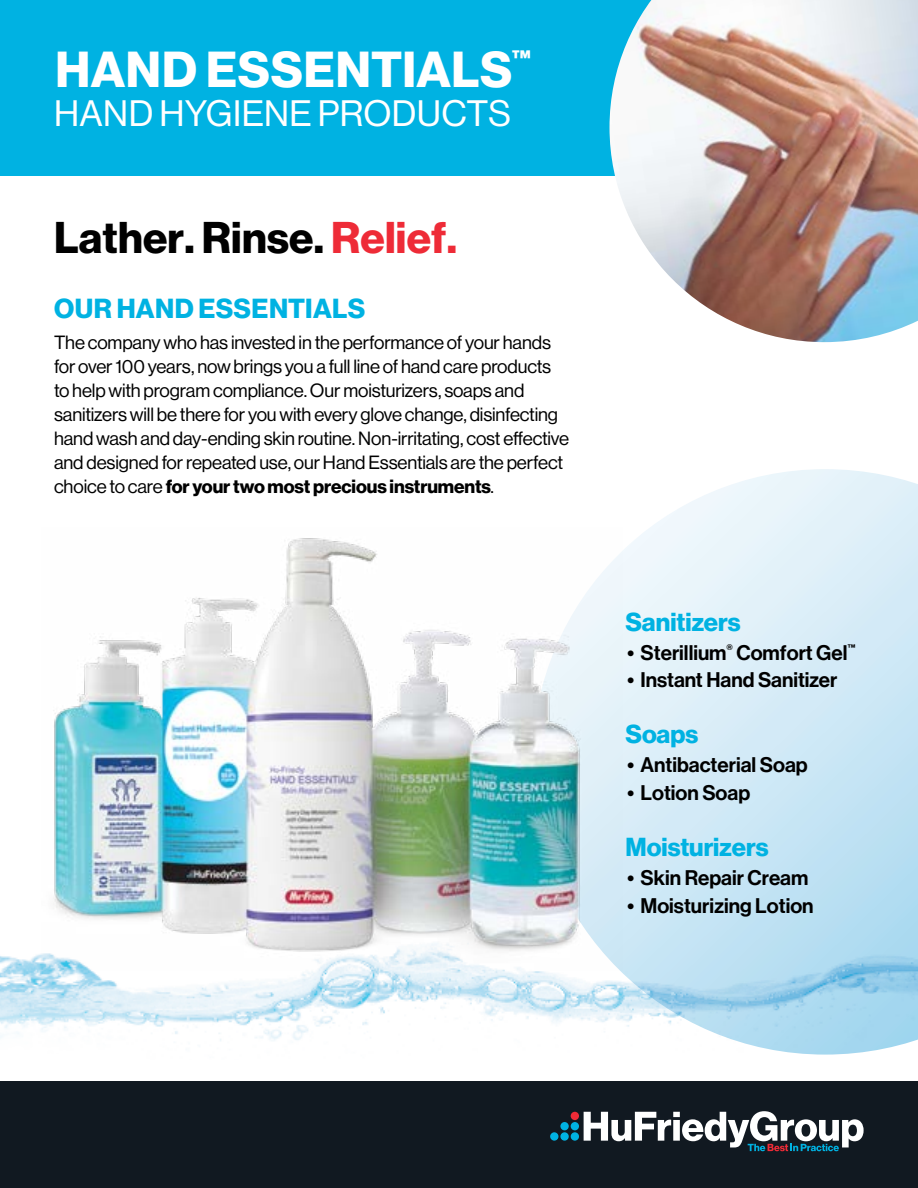
<style>
.page{position:relative;width:918px;height:1188px;background:#fff}
.page>*{position:absolute;margin:0;border:0;box-sizing:border-box;transform-origin:0 0}
.t1{font:49.5px "N Haas Grotesk DS Pro 75 Bd";letter-spacing:.01em;color:#fff}
.t2{font:43.5px "N Haas Grotesk DS Pro 75 Bd";letter-spacing:.005em;color:#000}
.t3{font:36px "N Haas Grotesk DS Pro 55 Rg";letter-spacing:.01em;color:#fff}
.t4{font:27px "N Haas Grotesk DS Pro 75 Bd";letter-spacing:.01em;color:#00b2e2}
.t5{font:25.5px "N Haas Grotesk DS Pro 75 Bd";color:#00b2e2}
.t6{font:20.7px "N Haas Grotesk DS Pro 65 Md";color:#000}
.t7{font:18.75px/24px "N Haas Grotesk DS Pro 55 Rg";letter-spacing:-.01em;color:#000}
.t8{font:18.75px "N Haas Grotesk DS Pro 75 Bd";letter-spacing:-.005em;color:#000}
.s1{color:#ee2b37}
.s2{font-family:"N Haas Grotesk DS Pro 55 Rg"}
</style>
<div class="page">
<img style="left:0;top:954px;width:532px;height:87px">
<svg style="left:532px;top:469px;width:386px;height:586px;background:#d2eaf6"></svg>
<div style="left:0;top:1081px;width:918px;height:107px;background:#111921"></div>
<div style="left:571px;top:1132px;width:8px;height:9px;background:#00b2e2;border-radius:50%"></div>
<div style="left:571px;top:1122px;width:8px;height:8px;background:#00b2e2;border-radius:50%"></div>
<div style="left:560px;top:1132px;width:9px;height:9px;background:#00b2e2;border-radius:50%"></div>
<div style="left:550px;top:1132px;width:8px;height:9px;background:#00b2e2;border-radius:50%"></div>
<div style="left:560px;top:1122px;width:9px;height:8px;background:#00b2e2;border-radius:50%"></div>
<div style="left:571px;top:1112px;width:8px;height:8px;background:#ee2b37;border-radius:50%"></div>
<svg style="left:584px;top:1111px;width:280px;height:40px"></svg>
<div style="left:0;top:0;width:918px;height:176px;background:#00b2e2"></div>
<img style="left:610px;top:0;width:308px;height:342px">
<img style="left:41px;top:527px;width:582px;height:443px">
<h1 class="t1" style="left:56px;top:41px;width:478px">HAND ESSENTIALS<sup>™</sup></h1>
<h3 class="t3" style="left:54px;top:93px;width:458px">HAND HYGIENE PRODUCTS</h3>
<h2 class="t2" style="left:54px;top:212px;width:404px">Lather. Rinse. <span class="s1">Relief.</span></h2>
<h3 class="t4" style="left:54px;top:293px;width:313px">OUR HAND ESSENTIALS</h3>
<p class="t7" style="left:54px;top:331px;width:517px">The company who has invested in the performance of your hands for over 100 years, now brings you a full line of hand care products to help with program compliance. Our moisturizers, soaps and sanitizers will be there for you with every glove change, disinfecting hand wash and day-ending skin routine. Non-irritating, cost effective and designed for repeated use, our Hand Essentials are the perfect</p>
<p class="t8" style="left:54px;top:475px;width:442px"><span class="s2">choice to care</span> for your two most precious instruments<span class="s2">.</span></p>
<h3 class="t5" style="left:625px;top:607px;width:117px">Sanitizers</h3>
<p class="t6" style="left:627px;top:641px;width:230px">• Sterillium<sup>®</sup> Comfort Gel<sup>™</sup></p>
<p class="t6" style="left:627px;top:668px;width:212px">• Instant Hand Sanitizer</p>
<h3 class="t5" style="left:625px;top:720px;width:74px">Soaps</h3>
<p class="t6" style="left:627px;top:753px;width:182px">• Antibacterial Soap</p>
<p class="t6" style="left:627px;top:781px;width:124px">• Lotion Soap</p>
<h3 class="t5" style="left:625px;top:832px;width:145px">Moisturizers</h3>
<p class="t6" style="left:627px;top:866px;width:183px">• Skin Repair Cream</p>
<p class="t6" style="left:627px;top:893px;width:188px">• Moisturizing Lotion</p>
</div>
